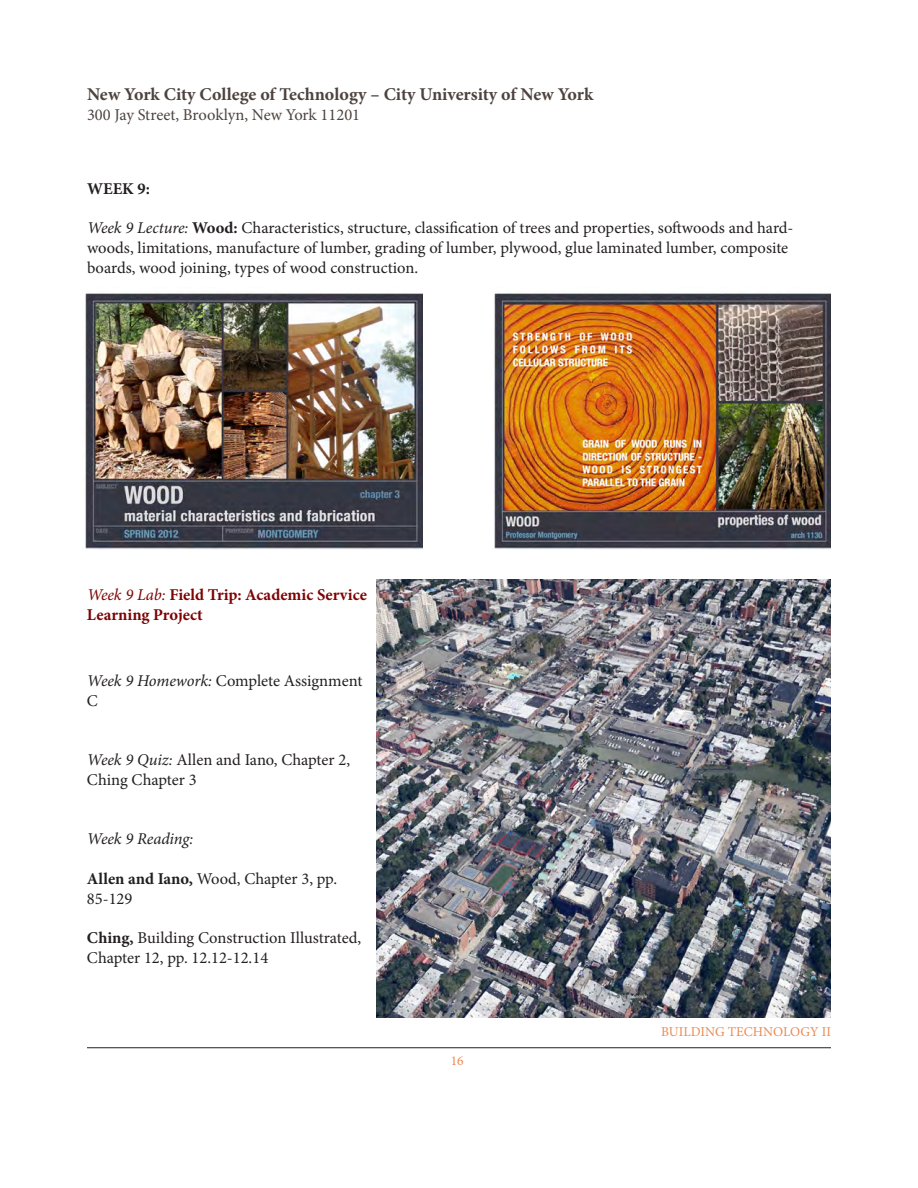
<style>
.page{position:relative;width:918px;height:1188px;background:#fff}
.page>*{position:absolute;margin:0;border:0;box-sizing:border-box;transform-origin:0 0}
.t1{font:700 18px "Minion Pro";color:#4d433e}
.t2{font:16.5px/19.8px "Minion Pro";color:#231f20}
.t3{font:700 16.5px/19.8px "Minion Pro";color:#7d0304}
.t4{font:16.5px "Minion Pro";color:#4d433e}
.t5{font:italic 16.5px "Minion Pro";letter-spacing:-.015em;color:#231f20}
.t6{font:700 16.5px "Minion Pro";color:#231f20}
.t7{font:13.5px "Minion Pro";color:#eb8a52}
.s1{font-style:italic}
.s2{font-weight:700}
.s3{font-weight:400;font-style:italic}
</style>
<div class="page">
<hr style="left:87px;top:1047px;width:744px;height:1px;background:#231f20">
<img style="left:85px;top:293px;width:337px;height:257px">
<img style="left:494px;top:293px;width:337px;height:257px">
<img style="left:376px;top:579px;width:455px;height:439px">
<p class="t1" style="left:87px;top:82px;width:508px">New York City College of Technology – City University of New York</p>
<p class="t4" style="left:87px;top:104px;width:275px">300 Jay Street, Brooklyn, New York 11201</p>
<p class="t6" style="left:87px;top:177px;width:64px">WEEK 9:</p>
<p class="t2" style="left:87px;top:218px;width:708px"><span class="s1">Week 9 Lecture:</span> <span class="s2">Wood:</span> Characteristics, structure, classification of trees and properties, softwoods and hard&shy;woods, limitations, manufacture of lumber, grading of lumber, plywood, glue laminated lumber, composite boards, wood joining, types of wood construction.</p>
<p class="t3" style="left:87px;top:585px;width:281px"><span class="s3">Week 9 Lab:</span> Field Trip: Academic Service<br>Learning Project</p>
<p class="t2" style="left:87px;top:671px;width:277px"><span class="s1">Week 9 Homework:</span> Complete Assignment<br>C</p>
<p class="t2" style="left:87px;top:750px;width:265px"><span class="s1">Week 9 Quiz:</span> Allen and Iano, Chapter 2,<br>Ching Chapter 3</p>
<p class="t5" style="left:87px;top:828px;width:108px">Week 9 Reading:</p>
<p class="t2" style="left:87px;top:869px;width:252px"><span class="s2">Allen and Iano,</span> Wood, Chapter 3, pp.<br>85-129</p>
<p class="t2" style="left:87px;top:928px;width:276px"><span class="s2">Ching,</span> Building Construction Illustrated,<br>Chapter 12, pp. 12.12-12.14</p>
<p class="t7" style="left:451px;top:1051px;width:14px">16</p>
<p class="t7" style="left:661px;top:1022px;width:171px">BUILDING TECHNOLOGY II</p>
</div>
